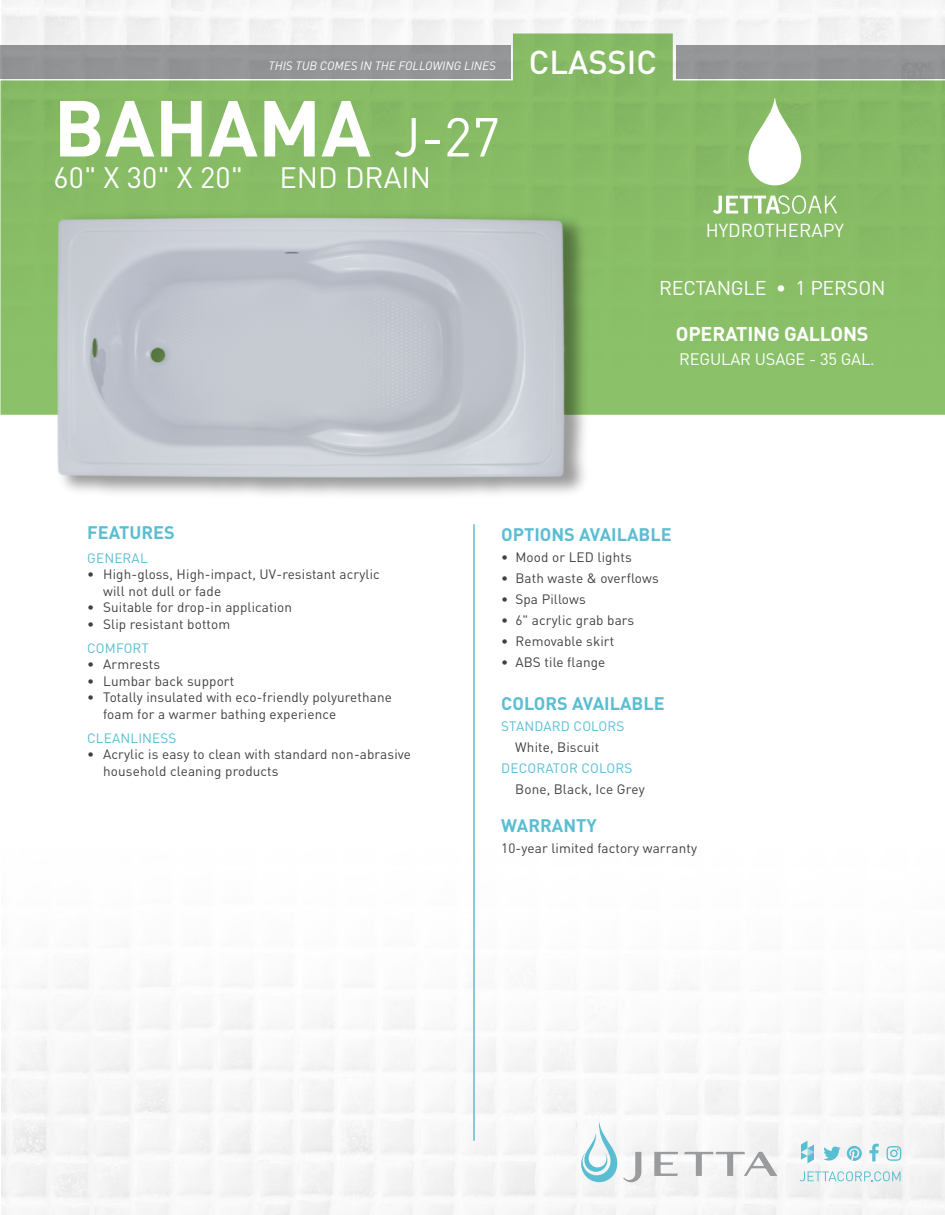
<style>
.page{position:relative;width:945px;height:1215px;background:#fff}
.page>*{position:absolute;margin:0;border:0;box-sizing:border-box;transform-origin:0 0}
.t1{font:700 78px "DIN";color:#fff}
.t2{font:500 32.7px "DIN";color:#fff}
.t3{font:29.1px "DIN";color:#fff}
.t4{font:19.8px "DIN";letter-spacing:-.01em;color:#fff}
.t5{font:700 19.8px "DIN";letter-spacing:-.01em;color:#fff}
.t6{font:18.6px "DIN";color:#fff}
.t7{font:700 18px "DIN";color:#5abdd2}
.t8{font:16.5px "DIN";letter-spacing:-.01em;color:#fff}
.t9{font:13.5px/16.5px "DIN";letter-spacing:.01em;color:#404041}
.t10{font:13.5px "DIN";letter-spacing:.01em;color:#5abdd2}
.t11{font:italic 12px "DIN";color:#fff}
.s1{font-weight:400;font-size:54px}
</style>
<div class="page">
<svg style="left:0;top:34px;width:945px;height:381px;background:#90c071"></svg>
<div style="left:676px;top:45px;width:269px;height:34px;background:#939496"></div>
<svg style="left:741px;top:98px;width:68px;height:87px"></svg>
<svg style="left:713px;top:195px;width:124px;height:19px"></svg>
<img style="left:2px;top:967px;width:943px;height:248px">
<svg style="left:684px;top:1152px;width:93px;height:24px"></svg>
<svg style="left:654px;top:1152px;width:24px;height:24px"></svg>
<svg style="left:577px;top:1122px;width:64px;height:60px"></svg>
<div style="left:0;top:45px;width:511px;height:34px;background:#9a9b9d"></div>
<hr style="left:473px;top:524px;width:2px;height:617px;background:#5abdd2">
<img style="left:0;top:121px;width:652px;height:449px">
<svg style="left:823px;top:1147px;width:18px;height:14px"></svg>
<svg style="left:800px;top:1171px;width:101px;height:10px"></svg>
<svg style="left:847px;top:1146px;width:15px;height:15px"></svg>
<svg style="left:869px;top:1144px;width:10px;height:17px"></svg>
<svg style="left:801px;top:1141px;width:13px;height:22px"></svg>
<svg style="left:887px;top:1146px;width:14px;height:15px"></svg>
<p class="t11" style="left:269px;top:58px;width:229px">THIS TUB COMES IN THE FOLLOWING LINES</p>
<h1 class="t1" style="left:54px;top:77px;width:448px">BAHAMA <span class="s1">J-27</span></h1>
<h3 class="t3" style="left:54px;top:159px;width:379px">60" X 30" X 20" END DRAIN</h3>
<h2 class="t2" style="left:529px;top:41px;width:130px">CLASSIC</h2>
<h3 class="t6" style="left:706px;top:219px;width:140px">HYDROTHERAPY</h3>
<h3 class="t4" style="left:659px;top:275px;width:228px">RECTANGLE • 1 PERSON</h3>
<h3 class="t5" style="left:676px;top:321px;width:194px">OPERATING GALLONS</h3>
<p class="t8" style="left:679px;top:348px;width:197px">REGULAR USAGE - 35 GAL.</p>
<h3 class="t7" style="left:87px;top:520px;width:89px">FEATURES</h3>
<p class="t10" style="left:87px;top:549px;width:62px">GENERAL</p>
<p class="t9" style="left:103px;top:566px;width:278px;text-indent:-16px">• High-gloss, High-impact, UV-resistant acrylic will not dull or fade</p>
<p class="t9" style="left:87px;top:599px;width:206px">• Suitable for drop-in application</p>
<p class="t9" style="left:87px;top:615px;width:145px">• Slip resistant bottom</p>
<p class="t10" style="left:87px;top:639px;width:63px">COMFORT</p>
<p class="t9" style="left:87px;top:656px;width:74px">• Armrests</p>
<p class="t9" style="left:87px;top:672px;width:149px">• Lumbar back support</p>
<p class="t9" style="left:103px;top:689px;width:290px;text-indent:-16px">• Totally insulated with eco-friendly polyurethane foam for a warmer bathing experience</p>
<p class="t10" style="left:87px;top:729px;width:91px">CLEANLINESS</p>
<p class="t9" style="left:103px;top:746px;width:309px;text-indent:-16px">• Acrylic is easy to clean with standard non-abrasive household cleaning products</p>
<h3 class="t7" style="left:501px;top:523px;width:172px">OPTIONS AVAILABLE</h3>
<p class="t9" style="left:501px;top:549px;width:132px">• Mood or LED lights</p>
<p class="t9" style="left:501px;top:570px;width:159px">• Bath waste &amp; overflows</p>
<p class="t9" style="left:501px;top:591px;width:86px">• Spa Pillows</p>
<p class="t9" style="left:501px;top:612px;width:135px">• 6" acrylic grab bars</p>
<p class="t9" style="left:501px;top:633px;width:115px">• Removable skirt</p>
<p class="t9" style="left:501px;top:654px;width:106px">• ABS tile flange</p>
<h3 class="t7" style="left:501px;top:692px;width:165px">COLORS AVAILABLE</h3>
<p class="t10" style="left:501px;top:718px;width:125px">STANDARD COLORS</p>
<p class="t9" style="left:515px;top:739px;width:85px">White, Biscuit</p>
<p class="t10" style="left:501px;top:760px;width:133px">DECORATOR COLORS</p>
<p class="t9" style="left:515px;top:781px;width:131px">Bone, Black, Ice Grey</p>
<h3 class="t7" style="left:501px;top:814px;width:97px">WARRANTY</h3>
<p class="t9" style="left:501px;top:840px;width:197px">10-year limited factory warranty</p>
</div>
